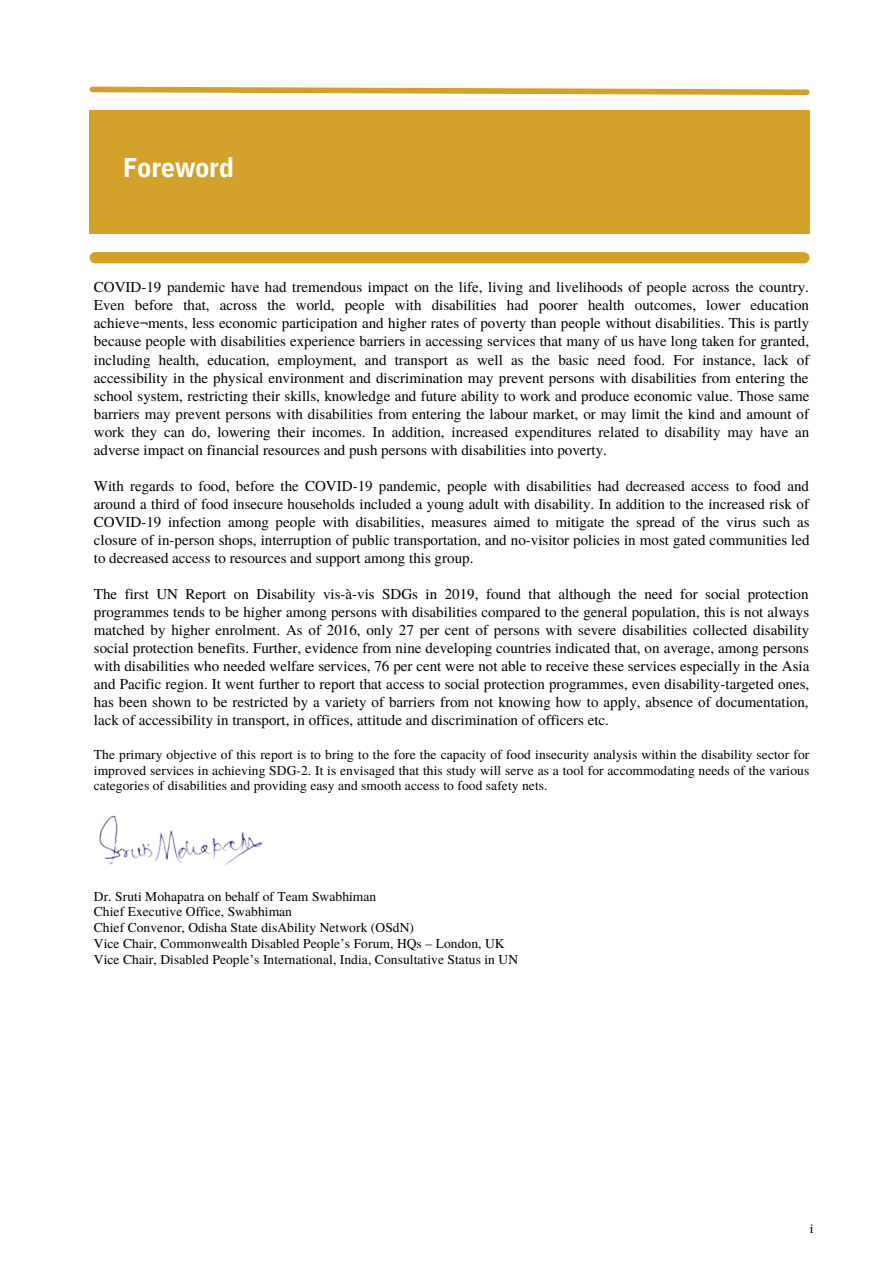
<style>
.page{position:relative;width:894px;height:1264px;background:#fff}
.page>*{position:absolute;margin:0;border:0;box-sizing:border-box;transform-origin:0 0}
.t1{font:700 27px "IBM Plex Sans Cond";color:#fff}
.t2{font:15px/18px "Te X Gyre Termes";color:#000;text-align:justify}
.t3{font:13.5px/15.8px "Te X Gyre Termes";letter-spacing:.005em;color:#000;text-align:justify}
</style>
<div class="page">
<div style="left:89px;top:109px;width:720px;height:124px;background:#d3a029"></div>
<svg style="left:89px;top:86px;width:721px;height:10px"></svg>
<div style="left:95px;top:252px;width:708px;height:11px;background:#d3a029"></div>
<img style="left:99px;top:815px;width:164px;height:51px">
<p class="t1" style="left:123px;top:150px;width:112px">Foreword</p>
<p class="t2" style="left:94px;top:277px;width:716px">COVID-19 pandemic have had tremendous impact on the life, living and livelihoods of people across the country.<br>Even before that, across the world, people with disabilities had poorer health outcomes, lower education achieve¬ments, less economic participation and higher rates of poverty than people without disabilities. This is partly because people with disabilities experience barriers in accessing services that many of us have long taken for granted, including health, education, employment, and transport as well as the basic need food. For instance, lack of accessibility in the physical environment and discrimination may prevent persons with disabilities from entering the school system, restricting their skills, knowledge and future ability to work and produce economic value. Those same barriers may prevent persons with disabilities from entering the labour market, or may limit the kind and amount of work they can do, lowering their incomes. In addition, increased expenditures related to disability may have an adverse impact on financial resources and push persons with disabilities into poverty.</p>
<p class="t2" style="left:94px;top:476px;width:717px">With regards to food, before the COVID-19 pandemic, people with disabilities had decreased access to food and around a third of food insecure households included a young adult with disability. In addition to the increased risk of COVID-19 infection among people with disabilities, measures aimed to mitigate the spread of the virus such as closure of in-person shops, interruption of public transportation, and no-visitor policies in most gated communities led to decreased access to resources and support among this group.</p>
<p class="t2" style="left:94px;top:584px;width:716px">The first UN Report on Disability vis-à-vis SDGs in 2019, found that although the need for social protection programmes tends to be higher among persons with disabilities compared to the general population, this is not always matched by higher enrolment. As of 2016, only 27 per cent of persons with severe disabilities collected disability social protection benefits. Further, evidence from nine developing countries indicated that, on average, among persons with disabilities who needed welfare services, 76 per cent were not able to receive these services especially in the Asia and Pacific region. It went further to report that access to social protection programmes, even disability-targeted ones, has been shown to be restricted by a variety of barriers from not knowing how to apply, absence of documentation, lack of accessibility in transport, in offices, attitude and discrimination of officers etc.</p>
<p class="t3" style="left:94px;top:745px;width:716px">The primary objective of this report is to bring to the fore the capacity of food insecurity analysis within the disability sector for improved services in achieving SDG-2. It is envisaged that this study will serve as a tool for accommodating needs of the various categories of disabilities and providing easy and smooth access to food safety nets.</p>
<p class="t3" style="left:94px;top:887px;width:284px">Dr. Sruti Mohapatra on behalf of Team Swabhiman</p>
<p class="t3" style="left:94px;top:903px;width:200px">Chief Executive Office, Swabhiman</p>
<p class="t3" style="left:94px;top:919px;width:321px">Chief Convenor, Odisha State disAbility Network (OSdN)</p>
<p class="t3" style="left:94px;top:934px;width:412px">Vice Chair, Commonwealth Disabled People’s Forum, HQs – London, UK</p>
<p class="t3" style="left:94px;top:950px;width:425px">Vice Chair, Disabled People’s International, India, Consultative Status in UN</p>
<p class="t3" style="left:809px;top:1219px;width:5px">i</p>
</div>
